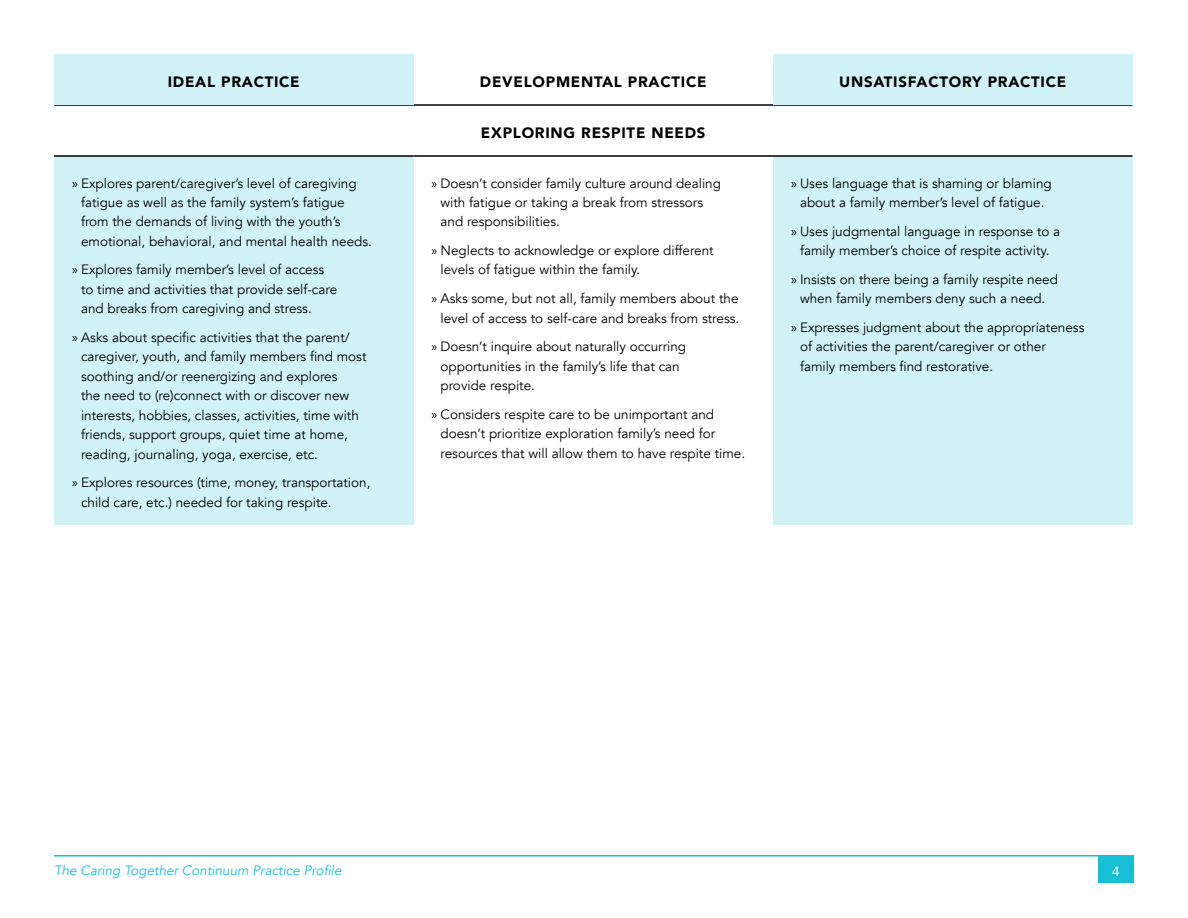
<style>
.page{position:relative;width:1188px;height:918px;background:#fff}
.page>*{position:absolute;margin:0;border:0;box-sizing:border-box;transform-origin:0 0}
.t1{font:900 15px "Avenir";letter-spacing:.05em;color:#000}
.t2{font:13.5px/19.5px "Avenir";color:#000}
.t3{font:italic 13.5px "Avenir";color:#18c0d7}
.t4{font:13.5px "Avenir";color:#fff}
.s1{font-family:"Myriad Pro"}
</style>
<div class="page">
<div style="left:54px;top:156px;width:360px;height:369px;background:#d1f3f7"></div>
<div style="left:773px;top:156px;width:359px;height:369px;background:#d1f3f7"></div>
<hr style="left:54px;top:155px;width:360px;height:2px;background:#000">
<hr style="left:414px;top:155px;width:359px;height:2px;background:#000">
<hr style="left:773px;top:155px;width:360px;height:2px;background:#000">
<hr style="left:54px;top:104px;width:360px;height:2px;background:#000">
<hr style="left:414px;top:104px;width:359px;height:2px;background:#000">
<hr style="left:773px;top:104px;width:360px;height:2px;background:#000">
<div style="left:773px;top:54px;width:359px;height:51px;background:#d1f3f7"></div>
<div style="left:54px;top:54px;width:360px;height:51px;background:#d1f3f7"></div>
<hr style="left:54px;top:855px;width:1080px;height:1px;background:#18c0d7">
<div style="left:1098px;top:856px;width:36px;height:28px;background:#18c0d7"></div>
<p class="t1" style="left:168px;top:69px;width:133px">IDEAL PRACTICE</p>
<p class="t1" style="left:480px;top:69px;width:228px">DEVELOPMENTAL PRACTICE</p>
<p class="t1" style="left:839px;top:69px;width:229px">UNSATISFACTORY PRACTICE</p>
<p class="t1" style="left:481px;top:120px;width:226px">EXPLORING RESPITE NEEDS</p>
<p class="t2" style="left:81px;top:173px;width:293px;text-indent:-9px"><span class="s1">»</span> Explores parent/caregiver’s level of caregiving fatigue as well as the family system’s fatigue from the demands of living with the youth’s emotional, behavioral, and mental health needs.</p>
<p class="t2" style="left:81px;top:260px;width:258px;text-indent:-9px"><span class="s1">»</span> Explores family member’s level of access to time and activities that provide self-care and breaks from caregiving and stress.</p>
<p class="t2" style="left:81px;top:328px;width:287px;text-indent:-9px"><span class="s1">»</span> Asks about specific activities that the parent/ caregiver, youth, and family members find most</p>
<p class="t2" style="left:81px;top:367px;width:279px">soothing and/or reenergizing and explores the need to (re)connect with or discover new interests, hobbies, classes, activities, time with friends, support groups, quiet time at home, reading, journaling, yoga, exercise, etc.</p>
<p class="t2" style="left:81px;top:473px;width:291px;text-indent:-9px"><span class="s1">»</span> Explores resources (time, money, transportation, child care, etc.) needed for taking respite.</p>
<p class="t2" style="left:441px;top:173px;width:282px;text-indent:-9px"><span class="s1">»</span> Doesn’t consider family culture around dealing with fatigue or taking a break from stressors and responsibilities.</p>
<p class="t2" style="left:441px;top:241px;width:275px;text-indent:-9px"><span class="s1">»</span> Neglects to acknowledge or explore different levels of fatigue within the family.</p>
<p class="t2" style="left:432px;top:289px;width:309px;text-align:right"><span class="s1">»</span> Asks some, but not all, family members about the level of access to self-care and breaks from stress.</p>
<p class="t2" style="left:441px;top:337px;width:247px;text-indent:-9px"><span class="s1">»</span> Doesn’t inquire about naturally occurring opportunities in the family’s life that can provide respite.</p>
<p class="t2" style="left:441px;top:404px;width:306px;text-indent:-9px"><span class="s1">»</span> Considers respite care to be unimportant and doesn’t prioritize exploration family’s need for resources that will allow them to have respite time.</p>
<p class="t2" style="left:791px;top:173px;width:262px;text-align:center"><span class="s1">»</span> Uses language that is shaming or blaming about a family member’s level of fatigue.</p>
<p class="t2" style="left:791px;top:221px;width:271px;text-align:center"><span class="s1">»</span> Uses judgmental language in response to a family member’s choice of respite activity.</p>
<p class="t2" style="left:791px;top:269px;width:269px;text-align:center"><span class="s1">»</span> Insists on there being a family respite need when family members deny such a need.</p>
<p class="t2" style="left:800px;top:317px;width:286px;text-indent:-9px"><span class="s1">»</span> Expresses judgment about the appropriateness of activities the parent/caregiver or other</p>
<p class="t2" style="left:800px;top:356px;width:195px">family members find restorative.</p>
<p class="t3" style="left:54px;top:862px;width:289px">The Caring Together Continuum Practice Profile</p>
<p class="t4" style="left:1112px;top:860px;width:9px">4</p>
</div>
